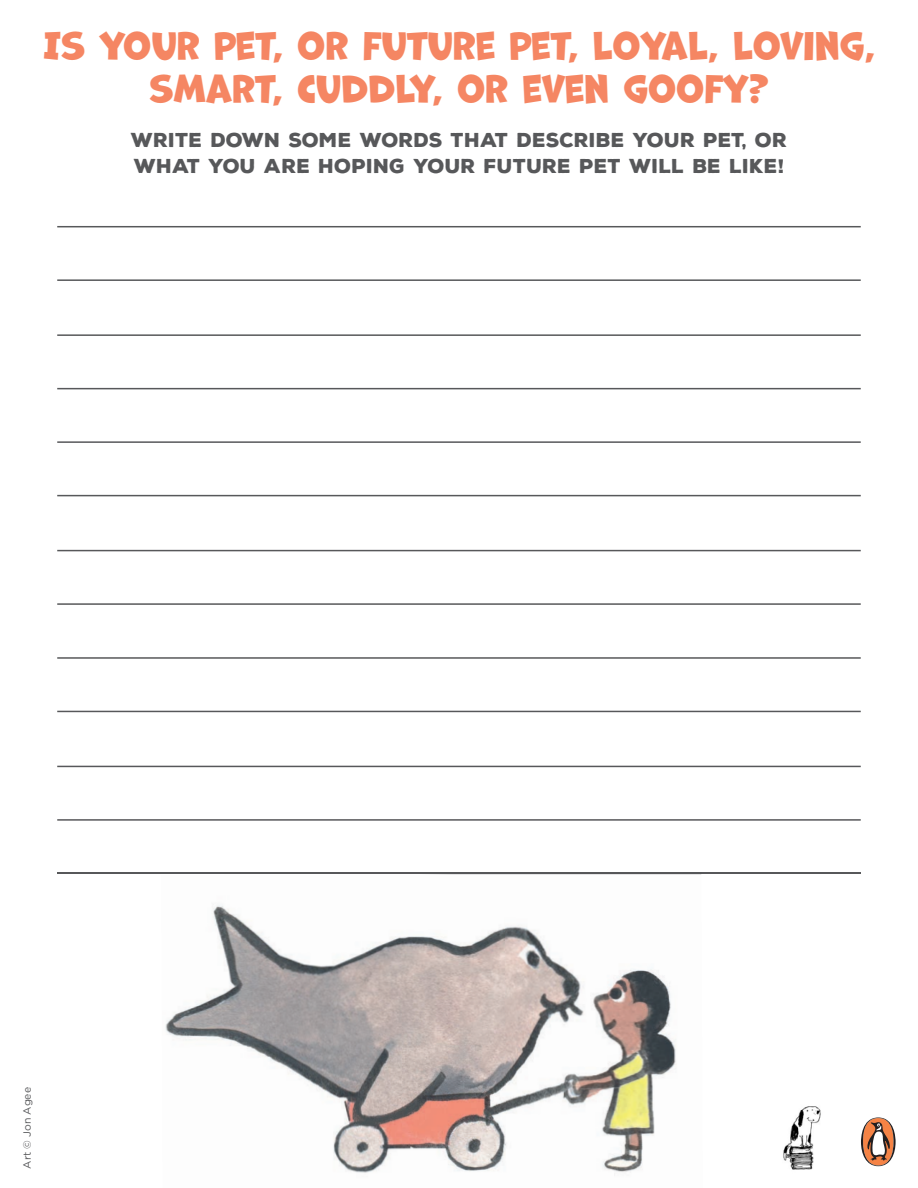
<style>
.page{position:relative;width:918px;height:1188px;background:#fff}
.page>*{position:absolute;margin:0;border:0;box-sizing:border-box;transform-origin:0 0}
.t1{font:36px/43.2px "Marvin";color:#f58663;text-align:center}
.t2{font:900 19.5px/25.5px "Nexa Rust Sans";letter-spacing:.01em;color:#57585a}
.t3{font:10.5px "Gotham";color:#57585a}
.s1{font-family:"Gotham"}
</style>
<div class="page">
<svg style="left:861px;top:1117px;width:35px;height:49px"></svg>
<hr style="left:57px;top:226px;width:804px;height:1px;background:#57585a">
<hr style="left:57px;top:279px;width:804px;height:2px;background:#57585a">
<hr style="left:57px;top:334px;width:804px;height:2px;background:#57585a">
<hr style="left:57px;top:388px;width:804px;height:1px;background:#57585a">
<hr style="left:57px;top:441px;width:804px;height:2px;background:#57585a">
<hr style="left:57px;top:495px;width:804px;height:1px;background:#57585a">
<hr style="left:57px;top:550px;width:804px;height:1px;background:#57585a">
<hr style="left:57px;top:603px;width:804px;height:2px;background:#57585a">
<hr style="left:57px;top:657px;width:804px;height:2px;background:#57585a">
<hr style="left:57px;top:711px;width:804px;height:1px;background:#57585a">
<hr style="left:57px;top:766px;width:804px;height:1px;background:#57585a">
<hr style="left:57px;top:819px;width:804px;height:2px;background:#57585a">
<hr style="left:57px;top:873px;width:804px;height:1px;background:#57585a">
<img style="left:165px;top:874px;width:340px;height:299px">
<img style="left:505px;top:874px;width:196px;height:298px">
<img style="left:783px;top:1106px;width:38px;height:64px">
<h1 class="t1" style="left:43px;top:24px;width:834px">IS YOUR PET, OR FUTURE PET, LOYAL, LOVING,<br>SMART, CUDDLY, OR EVEN GOOFY?</h1>
<p class="t2" style="left:131px;top:127px;width:658px">WRITE DOWN SOME WORDS THAT DESCRIBE YOUR PET, OR<br>WHAT YOU ARE HOPING YOUR FUTURE PET WILL BE LIKE<span class="s1">!</span></p>
<p class="t3" style="left:20px;top:1169px;width:83px;rotate:-90deg">Art © Jon Agee</p>
</div>
